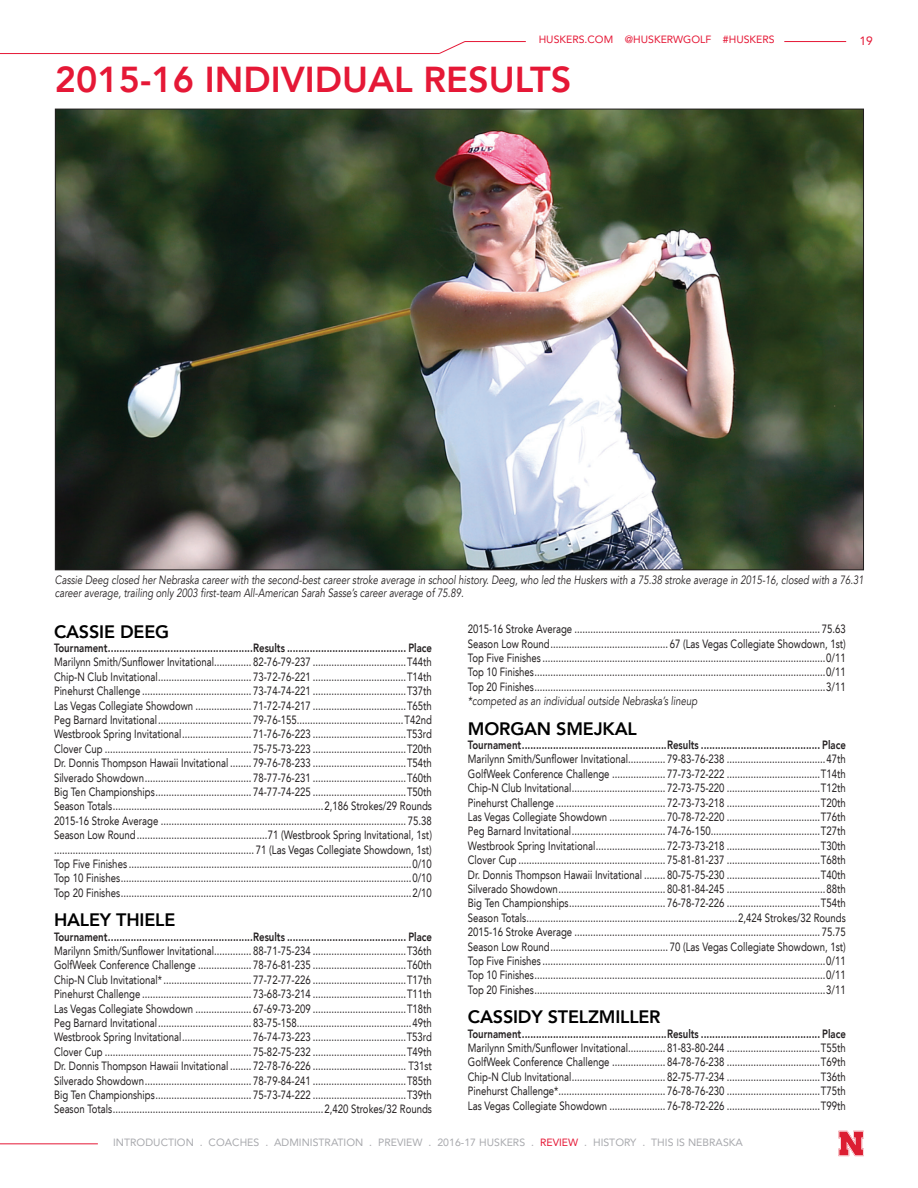
<style>
.page{position:relative;width:918px;height:1188px;background:#fff}
.page>*{position:absolute;margin:0;border:0;box-sizing:border-box;transform-origin:0 0}
.t1{font:800 36px "Avenir LT Std";color:#e51836}
.t2{font:800 18px "Avenir LT Std";letter-spacing:-.01em;color:#000}
.t3{font:12px/14.4px "Avenir LT Std";color:#231f20;text-align:justify;scale:.8 1}
.t4{font:italic 12px/13.5px "Avenir LT Std";color:#231f20;scale:.8 1}
.t5{font:12px "Avenir LT Std";color:#e51836}
.t6{font:10.5px "Avenir LT Std";letter-spacing:.005em;color:#a8a9ad}
.t7{font:10.5px "Avenir LT Std";color:#e51836}
.s1{font-weight:800}
.s2{font-style:italic}
.s3{color:#e51836}
</style>
<div class="page">
<hr style="left:0;top:53px;width:439px;height:1px;background:#e51836">
<hr style="left:784px;top:41px;width:62px;height:1px;background:#e51836">
<hr style="left:465px;top:41px;width:61px;height:1px;background:#e51836">
<svg style="left:439px;top:41px;width:26px;height:13px"></svg>
<svg style="left:839px;top:1131px;width:25px;height:25px"></svg>
<img style="left:57px;top:111px;width:805px;height:457px">
<hr style="left:0;top:1144px;width:98px;height:1px;background:#e51836">
<p class="t7" style="left:539px;top:34px;width:237px">HUSKERS.COM @HUSKERWGOLF #HUSKERS</p>
<p class="t5" style="left:859px;top:34px;width:15px">19</p>
<p class="t1" style="left:55px;top:58px;width:518px">2015-16 INDIVIDUAL RESULTS</p>
<p class="t4" style="left:55px;top:573px;width:1013px">Cassie Deeg closed her Nebraska career with the second-best career stroke average in school history. Deeg, who led the Huskers with a 75.38 stroke average in 2015-16, closed with a 76.31 career average, trailing only 2003 first-team All-American Sarah Sasse’s career average of 75.89.</p>
<p class="t2" style="left:54px;top:621px;width:117px">CASSIE DEEG</p>
<p class="t3" style="left:54px;top:641px;width:474px"><span class="s1">Tournament...................................................Results .......................................... Place </span>Marilynn Smith/Sunflower Invitational.............. 82-76-79-237 ...................................T44th Chip-N Club Invitational................................... 73-72-76-221 ...................................T14th Pinehurst Challenge ......................................... 73-74-74-221 ...................................T37th Las Vegas Collegiate Showdown ..................... 71-72-74-217 ...................................T65th Peg Barnard Invitational................................... 79-76-155........................................T42nd Westbrook Spring Invitational.......................... 71-76-76-223 ...................................T53rd Clover Cup ....................................................... 75-75-73-223 ...................................T20th Dr. Donnis Thompson Hawaii Invitational ........ 79-76-78-233 ...................................T54th Silverado Showdown........................................ 78-77-76-231 ...................................T60th Big Ten Championships.................................... 74-77-74-225 ...................................T50th Season Totals...............................................................................2,186 Strokes/29 Rounds 2015-16 Stroke Average ............................................................................................ 75.38<br>Season Low Round.................................................71 (Westbrook Spring Invitational, 1st) ........................................................................... 71 (Las Vegas Collegiate Showdown, 1st)<br>Top Five Finishes ..........................................................................................................0/10<br>Top 10 Finishes.............................................................................................................0/10<br>Top 20 Finishes.............................................................................................................2/10</p>
<p class="t2" style="left:54px;top:909px;width:123px">HALEY THIELE</p>
<p class="t3" style="left:54px;top:929px;width:474px"><span class="s1">Tournament...................................................Results .......................................... Place </span>Marilynn Smith/Sunflower Invitational.............. 88-71-75-234 ...................................T36th GolfWeek Conference Challenge .................... 78-76-81-235 ...................................T60th Chip-N Club Invitational* ................................. 77-72-77-226 ...................................T17th Pinehurst Challenge ......................................... 73-68-73-214 ...................................T11th Las Vegas Collegiate Showdown ..................... 67-69-73-209 ...................................T18th Peg Barnard Invitational................................... 83-75-158...........................................49th Westbrook Spring Invitational.......................... 76-74-73-223 ...................................T53rd Clover Cup ....................................................... 75-82-75-232 ...................................T49th Dr. Donnis Thompson Hawaii Invitational ........ 72-78-76-226 ................................... T31st Silverado Showdown........................................ 78-79-84-241 ...................................T85th Big Ten Championships.................................... 75-73-74-222 ...................................T39th Season Totals...............................................................................2,420 Strokes/32 Rounds</p>
<p class="t3" style="left:468px;top:622px;width:474px">2015-16 Stroke Average ............................................................................................ 75.63<br>Season Low Round............................................ 67 (Las Vegas Collegiate Showdown, 1st)<br>Top Five Finishes ..........................................................................................................0/11<br>Top 10 Finishes.............................................................................................................0/11<br>Top 20 Finishes.............................................................................................................3/11 <span class="s2">*competed as an individual outside Nebraska’s lineup</span></p>
<p class="t2" style="left:468px;top:718px;width:170px">MORGAN SMEJKAL</p>
<p class="t3" style="left:468px;top:738px;width:474px"><span class="s1">Tournament...................................................Results .......................................... Place </span>Marilynn Smith/Sunflower Invitational.............. 79-83-76-238 .....................................47th GolfWeek Conference Challenge .................... 77-73-72-222 ...................................T14th Chip-N Club Invitational................................... 72-73-75-220 ...................................T12th Pinehurst Challenge ......................................... 72-73-73-218 ...................................T20th Las Vegas Collegiate Showdown ..................... 70-78-72-220 ...................................T76th Peg Barnard Invitational................................... 74-76-150.........................................T27th Westbrook Spring Invitational.......................... 72-73-73-218 ...................................T30th Clover Cup ....................................................... 75-81-81-237 ...................................T68th Dr. Donnis Thompson Hawaii Invitational ........ 80-75-75-230 ...................................T40th Silverado Showdown........................................ 80-81-84-245 .....................................88th Big Ten Championships.................................... 76-78-72-226 ...................................T54th Season Totals...............................................................................2,424 Strokes/32 Rounds 2015-16 Stroke Average ............................................................................................ 75.75<br>Season Low Round............................................ 70 (Las Vegas Collegiate Showdown, 1st)<br>Top Five Finishes ..........................................................................................................0/11<br>Top 10 Finishes.............................................................................................................0/11<br>Top 20 Finishes.............................................................................................................3/11</p>
<p class="t2" style="left:468px;top:1006px;width:194px">CASSIDY STELZMILLER</p>
<p class="t3" style="left:468px;top:1026px;width:474px"><span class="s1">Tournament...................................................Results .......................................... Place </span>Marilynn Smith/Sunflower Invitational.............. 81-83-80-244 ...................................T55th GolfWeek Conference Challenge .................... 84-78-76-238 ...................................T69th Chip-N Club Invitational................................... 82-75-77-234 ...................................T36th Pinehurst Challenge*........................................ 76-78-76-230 ...................................T75th Las Vegas Collegiate Showdown ..................... 76-78-72-226 ...................................T99th</p>
<p class="t6" style="left:113px;top:1137px;width:631px">INTRODUCTION . COACHES . ADMINISTRATION . PREVIEW . 2016-17 HUSKERS . <span class="s3">REVIEW</span> . HISTORY . THIS IS NEBRASKA</p>
</div>
